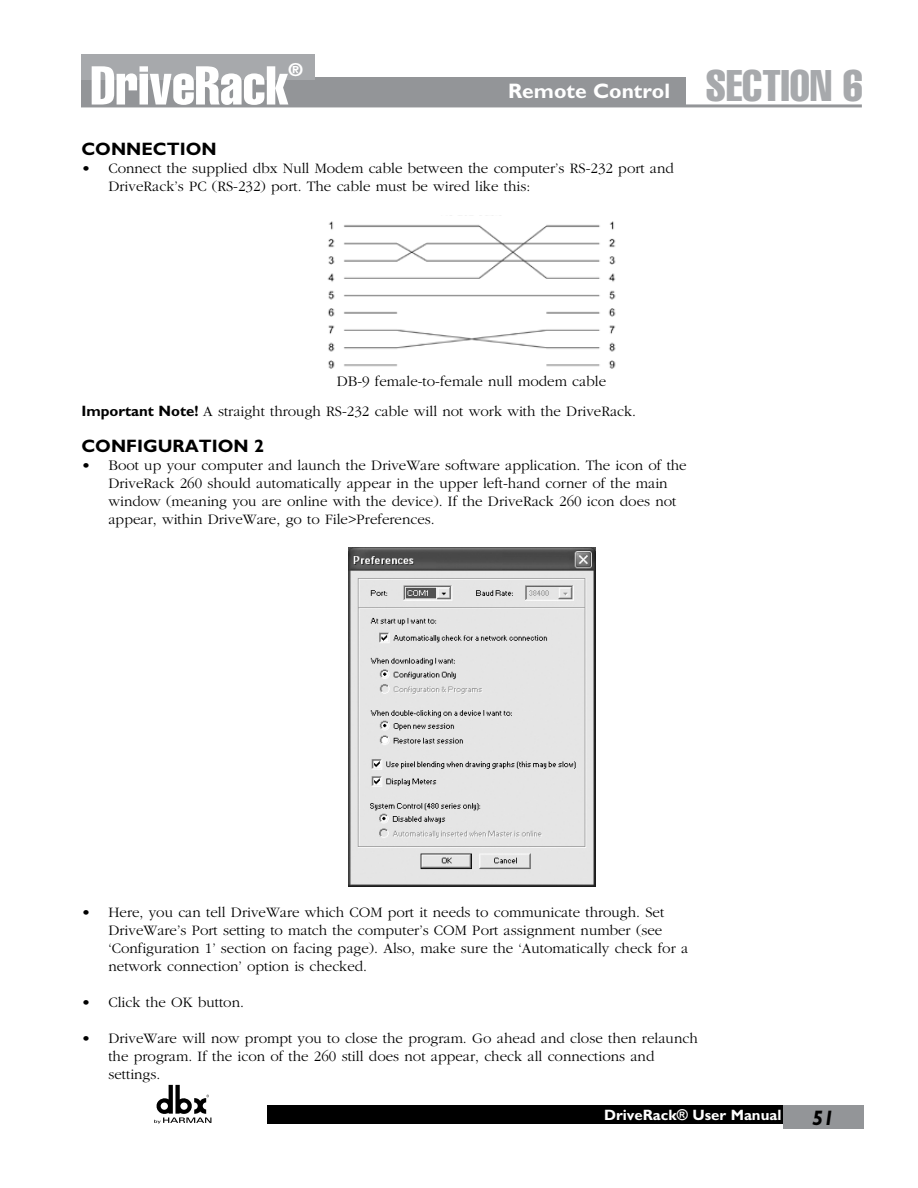
<style>
.page{position:relative;width:918px;height:1188px;background:#fff}
.page>*{position:absolute;margin:0;border:0;box-sizing:border-box;transform-origin:0 0}
.t1{font:extra-condensed 53.7px "Helvetica";color:#fff}
.t2{font:700 21px "Gill Sans";color:#fff}
.t3{font:italic 700 21px "Gill Sans";color:#000}
.t4{font:700 18px "Gill Sans";color:#000}
.t5{font:extra-condensed 18px "Helvetica";color:#fff}
.t6{font:300 15px/18px "Garamond";color:#000}
.t7{font:700 15px "Gill Sans";color:#fff}
.s1{font-family:"Helvetica";font-weight:400;font-stretch:extra-condensed;font-size:43.5px;color:#a7a9ac}
.s2{font-family:"Gill Sans";font-weight:700}
</style>
<div class="page">
<div style="left:81px;top:77px;width:605px;height:28px;background:#939598"></div>
<div style="left:81px;top:54px;width:233px;height:26px;background:#a7a9ac"></div>
<hr style="left:81px;top:104px;width:781px;height:3px;background:#939598">
<div style="left:267px;top:1105px;width:533px;height:19px;background:#000"></div>
<div style="left:783px;top:1105px;width:81px;height:24px;background:#939598"></div>
<svg style="left:154px;top:1085px;width:57px;height:39px"></svg>
<img style="left:327px;top:215px;width:289px;height:154px">
<img style="left:349px;top:548px;width:247px;height:339px">
<h1 class="t1" style="left:90px;top:51px;width:200px">DriveRack</h1>
<p class="t5" style="left:289px;top:58px;width:16px">®</p>
<h2 class="t2" style="left:508px;top:78px;width:356px">Remote Control <span class="s1">SECTION 6</span></h2>
<p class="t4" style="left:81px;top:138px;width:137px">CONNECTION</p>
<p class="t6" style="left:108px;top:160px;width:567px;text-indent:-27px">• Connect the supplied dbx Null Modem cable between the computer’s RS-232 port and<br>DriveRack’s PC (RS-232) port. The cable must be wired like this:</p>
<p class="t6" style="left:81px;top:366px;width:556px;line-height:30.2px;text-indent:255px">DB-9 female-to-female null modem cable<br><span class="s2">Important Note!</span> A straight through RS-232 cable will not work with the DriveRack.</p>
<p class="t4" style="left:81px;top:435px;width:184px">CONFIGURATION 2</p>
<p class="t6" style="left:108px;top:457px;width:580px;text-indent:-27px">• Boot up your computer and launch the DriveWare software application. The icon of the DriveRack 260 should automatically appear in the upper left-hand corner of the main window (meaning you are online with the device). If the DriveRack 260 icon does not appear, within DriveWare, go to File&gt;Preferences.</p>
<p class="t6" style="left:108px;top:903px;width:581px;text-indent:-27px">• Here, you can tell DriveWare which COM port it needs to communicate through. Set DriveWare’s Port setting to match the computer’s COM Port assignment number (see ‘Configuration 1’ section on facing page). Also, make sure the ‘Automatically check for a network connection’ option is checked.</p>
<p class="t6" style="left:81px;top:993px;width:164px">• Click the OK button.</p>
<p class="t6" style="left:108px;top:1029px;width:591px;text-indent:-27px">• DriveWare will now prompt you to close the program. Go ahead and close then relaunch the program. If the icon of the 260 still does not appear, check all connections and settings.</p>
<p class="t7" style="left:604px;top:1106px;width:179px">DriveRack® User Manual</p>
<h2 class="t3" style="left:812px;top:1105px;width:24px">51</h2>
</div>
